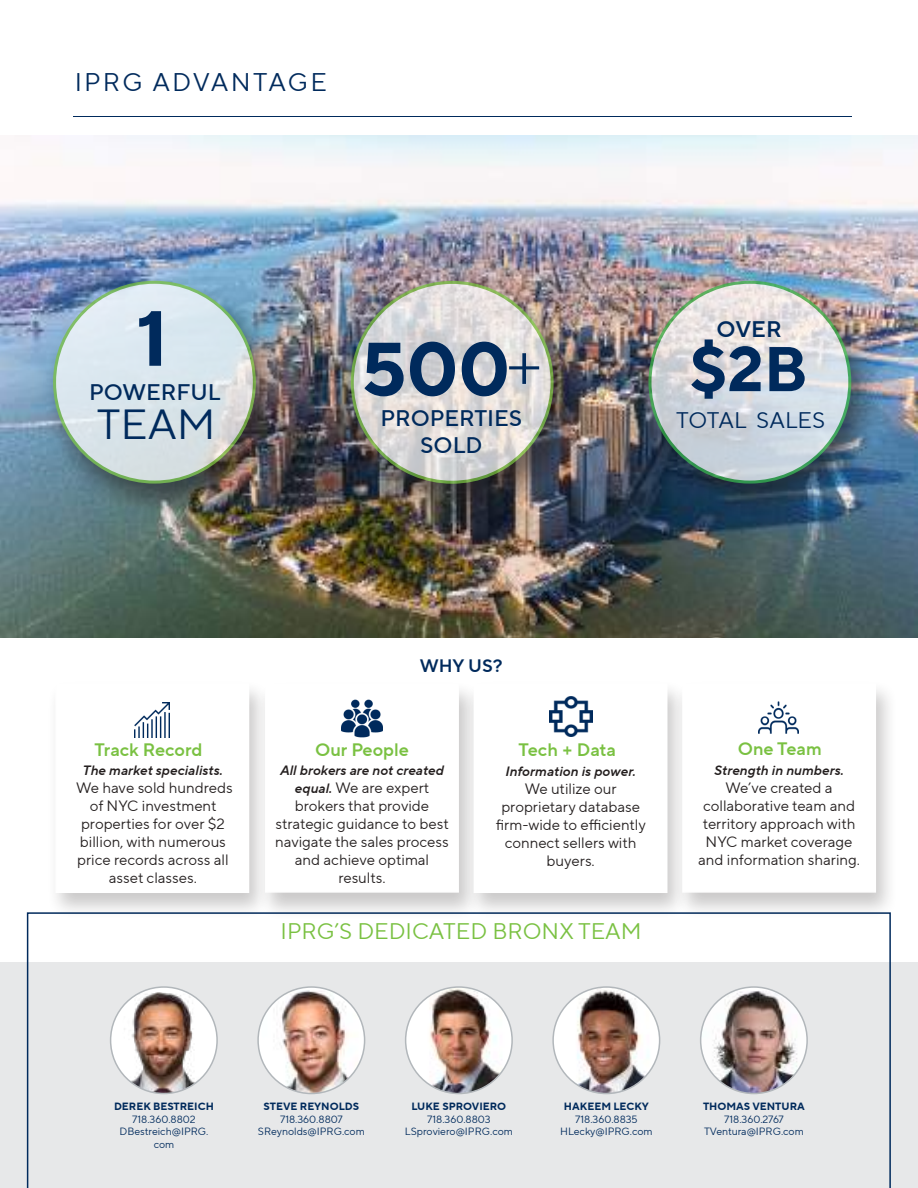
<style>
.page{position:relative;width:918px;height:1188px;background:#fff}
.page>*{position:absolute;margin:0;border:0;box-sizing:border-box;transform-origin:0 0}
.t1{font:700 78px "TT Norms Pro";color:#002a5c}
.t2{font:700 75px "TT Norms Pro";color:#002a5c}
.t3{font:700 63px "TT Norms Pro";color:#002a5c}
.t4{font:42px "TT Norms Pro";color:#002a5c}
.t5{font:25.5px "TT Norms Pro";letter-spacing:.09em;color:#002a5c}
.t6{font:22.5px "TT Norms Pro";color:#7ac142}
.t7{font:500 22.5px/27px "TT Norms Pro";color:#002a5c;text-align:center}
.t8{font:22.5px "TT Norms Pro";color:#002a5c}
.t9{font:22.5px "TT Norms Pro Dm Bd";color:#002a5c}
.t10{font:18px "TT Norms Pro Dm Bd";color:#7ac142}
.t11{font:18px "TT Norms Pro Dm Bd";color:#002a5c}
.t12{font:15px/18px "TT Norms Pro";color:#241f1f;text-align:center}
.t13{font:13.5px "TT Norms Pro Dm Bd It";color:#241f1f}
.t14{font:10.5px/12.6px "TT Norms Pro";color:#002a5c;text-align:center}
.t15{font:700 10.5px "TT Norms Pro";color:#002a5c}
.s1{font-family:"TT Norms Pro Dm Bd It";font-size:13.5px}
</style>
<div class="page">
<div style="left:0;top:962px;width:918px;height:226px;background:#e7e8e9"></div>
<svg style="left:27px;top:912px;width:864px;height:276px"></svg>
<img style="left:406px;top:987px;width:103px;height:107px">
<div style="left:405px;top:986px;width:108px;height:108px;border:2px solid #b2b7bb;border-radius:50%"></div>
<img style="left:111px;top:992px;width:102px;height:102px">
<div style="left:110px;top:986px;width:108px;height:108px;border:2px solid #b2b7bb;border-radius:50%"></div>
<img style="left:261px;top:990px;width:102px;height:104px">
<div style="left:257px;top:986px;width:108px;height:108px;border:2px solid #b2b7bb;border-radius:50%"></div>
<hr style="left:73px;top:116px;width:779px;height:1px;background:#002a5c">
<div style="left:47px;top:680px;width:224px;height:240px;background:#241f1f;opacity:.24"></div>
<div style="left:55px;top:683px;width:194px;height:210px;background:#fff"></div>
<div style="left:257px;top:681px;width:224px;height:240px;background:#241f1f;opacity:.24"></div>
<div style="left:265px;top:683px;width:194px;height:210px;background:#fff"></div>
<div style="left:465px;top:680px;width:224px;height:240px;background:#241f1f;opacity:.24"></div>
<div style="left:474px;top:683px;width:194px;height:210px;background:#fff"></div>
<div style="left:674px;top:680px;width:224px;height:239px;background:#241f1f;opacity:.24"></div>
<div style="left:682px;top:683px;width:194px;height:210px;background:#fff"></div>
<img style="left:134px;top:702px;width:35px;height:35px">
<img style="left:341px;top:699px;width:42px;height:39px">
<img style="left:758px;top:701px;width:40px;height:33px">
<img style="left:550px;top:697px;width:42px;height:39px">
<img style="left:0;top:135px;width:918px;height:502px">
<div style="left:40px;top:275px;width:248px;height:247px;background:#241f1f;opacity:.78"></div>
<svg style="left:55px;top:282px;width:199px;height:200px;background:#d8e3e7"></svg>
<div style="left:338px;top:275px;width:247px;height:248px;background:#241f1f;opacity:.78"></div>
<svg style="left:352px;top:282px;width:200px;height:200px;background:#d9d8d5"></svg>
<div style="left:636px;top:275px;width:247px;height:247px;background:#241f1f;opacity:.78"></div>
<svg style="left:650px;top:282px;width:200px;height:200px;background:#d4d9db"></svg>
<img style="left:701px;top:991px;width:106px;height:103px">
<div style="left:700px;top:986px;width:108px;height:108px;border:2px solid #b2b7bb;border-radius:50%"></div>
<img style="left:553px;top:987px;width:107px;height:107px;border-radius:53px">
<div style="left:552px;top:986px;width:108px;height:108px;border:2px solid #b2b7bb;border-radius:50%"></div>
<h3 class="t5" style="left:75px;top:64px;width:254px">IPRG ADVANTAGE</h3>
<h1 class="t1" style="left:137px;top:281px;width:33px">1</h1>
<h3 class="t7" style="left:89px;top:379px;width:133px">POWERFUL</h3>
<h3 class="t4" style="left:97px;top:394px;width:120px">TEAM</h3>
<h2 class="t2" style="left:361px;top:314px;width:183px">500<sup>+</sup></h2>
<h3 class="t7" style="left:380px;top:404px;width:143px">PROPERTIES<br>SOLD</h3>
<h3 class="t9" style="left:717px;top:313px;width:67px">OVER</h3>
<h3 class="t3" style="left:689px;top:323px;width:120px">$2B</h3>
<h3 class="t8" style="left:676px;top:404px;width:151px">TOTAL SALES</h3>
<p class="t11" style="left:420px;top:653px;width:84px">WHY US?</p>
<p class="t10" style="left:95px;top:737px;width:109px">Track Record</p>
<p class="t10" style="left:315px;top:737px;width:95px">Our People</p>
<p class="t10" style="left:519px;top:737px;width:99px">Tech + Data</p>
<p class="t13" style="left:280px;top:761px;width:165px">All brokers are not created</p>
<p class="t12" style="left:275px;top:779px;width:175px"><span class="s1">equal.</span> We are expert brokers that provide strategic guidance to best navigate the sales process and achieve optimal results.</p>
<p class="t13" style="left:83px;top:761px;width:142px">The market specialists.</p>
<p class="t12" style="left:76px;top:779px;width:158px">We have sold hundreds of NYC investment properties for over $2 billion, with numerous price records across all asset classes.</p>
<p class="t13" style="left:505px;top:762px;width:132px">Information is power.</p>
<p class="t12" style="left:496px;top:780px;width:152px">We utilize our proprietary database firm-wide to efficiently connect sellers with buyers.</p>
<h3 class="t6" style="left:281px;top:915px;width:363px">IPRG’S DEDICATED BRONX TEAM</h3>
<p class="t10" style="left:738px;top:736px;width:85px">One Team</p>
<p class="t13" style="left:714px;top:761px;width:131px">Strength in numbers.</p>
<p class="t12" style="left:698px;top:779px;width:163px">We’ve created a collaborative team and territory approach with<br>NYC market coverage and information sharing.</p>
<p class="t15" style="left:114px;top:1099px;width:101px">DEREK BESTREICH</p>
<p class="t14" style="left:120px;top:1113px;width:90px">718.360.8802<br>DBestreich@IPRG. com</p>
<p class="t15" style="left:264px;top:1099px;width:97px">STEVE REYNOLDS</p>
<p class="t14" style="left:258px;top:1113px;width:108px">718.360.8807<br>SReynolds@IPRG.com</p>
<p class="t15" style="left:411px;top:1099px;width:96px">LUKE SPROVIERO</p>
<p class="t14" style="left:405px;top:1113px;width:109px">718.360.8803<br>LSproviero@IPRG.com</p>
<p class="t15" style="left:564px;top:1099px;width:86px">HAKEEM LECKY</p>
<p class="t14" style="left:560px;top:1113px;width:94px">718.360.8835<br>HLecky@IPRG.com</p>
<p class="t15" style="left:703px;top:1099px;width:103px">THOMAS VENTURA</p>
<p class="t14" style="left:704px;top:1113px;width:101px">718.360.2767<br>TVentura@IPRG.com</p>
</div>
